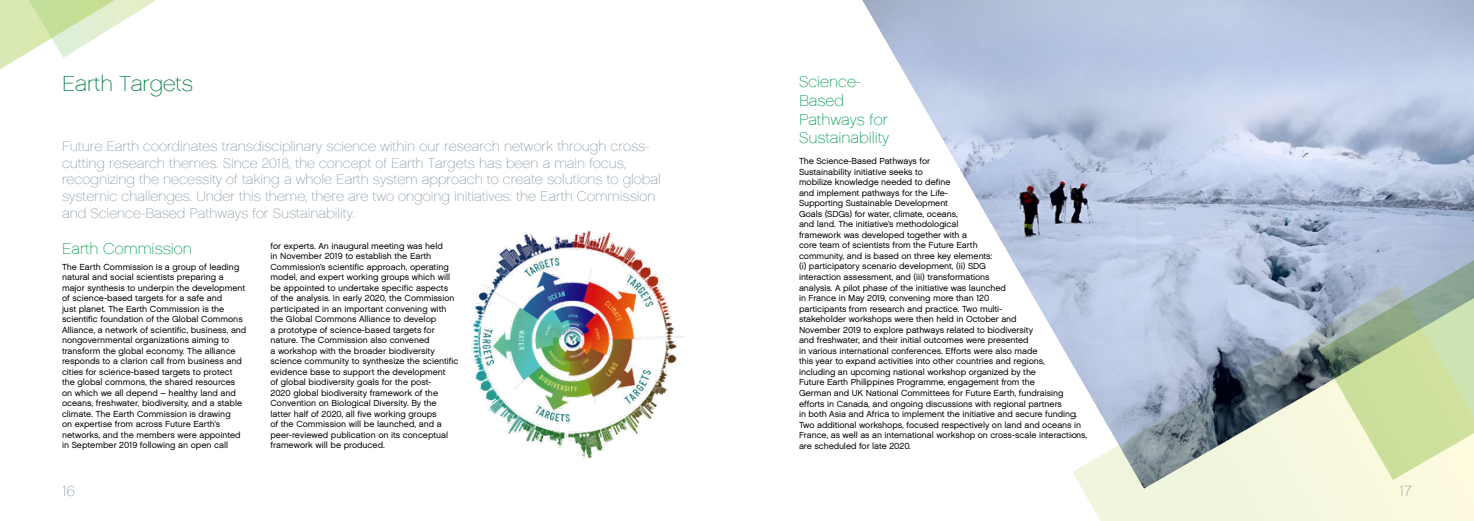
<style>
.page{position:relative;width:1474px;height:521px;background:#fff}
.page>*{position:absolute;margin:0;border:0;box-sizing:border-box;transform-origin:0 0}
.t1{font:21.88px "Chalet Paris Nineteen Sixty";color:#007a3d}
.t2{font:15.75px/18.9px "Chalet Paris Nineteen Sixty";color:#009a4e}
.t3{font:14.88px "Chalet Paris Nineteen Sixty";color:#8a9ba7}
.t4{font:14px/16.8px "Chalet Paris Nineteen Sixty";color:#8a9ba7}
.t5{font:8.75px/10.5px "Chalet London Nineteen Sixty";letter-spacing:-.005em;color:#000}
</style>
<div class="page">
<svg style="left:0;top:0;width:156px;height:70px"></svg>
<img style="left:862px;top:0;width:611px;height:364px">
<svg style="left:1072px;top:284px;width:401px;height:237px;background:#bfc8ca"></svg>
<svg style="left:1317px;top:257px;width:156px;height:223px;background:#bfceaf"></svg>
<img style="left:471px;top:230px;width:214px;height:229px">
<h1 class="t1" style="left:62px;top:71px;width:132px">Earth Targets</h1>
<p class="t4" style="left:62px;top:138px;width:600px">Future Earth coordinates transdisciplinary science within our research network through cross&shy;cutting research themes. Since 2018, the concept of Earth Targets has been a main focus, recognizing the necessity of taking a whole Earth system approach to create solutions to global systemic challenges. Under this theme, there are two ongoing initiatives: the Earth Commission and Science-Based Pathways for Sustainability.</p>
<h2 class="t2" style="left:62px;top:239px;width:131px">Earth Commission</h2>
<p class="t5" style="left:62px;top:261px;width:186px">The Earth Commission is a group of leading natural and social scientists preparing a major synthesis to underpin the development of science-based targets for a safe and<br>just planet. The Earth Commission is the scientific foundation of the Global Commons Alliance, a network of scientific, business, and nongovernmental organizations aiming to transform the global economy. The alliance responds to a clarion call from business and cities for science-based targets to protect the global commons, the shared resources on which we all depend – healthy land and oceans, freshwater, biodiversity, and a stable climate. The Earth Commission is drawing<br>on expertise from across Future Earth’s networks, and the members were appointed in September 2019 following an open call</p>
<h3 class="t3" style="left:62px;top:482px;width:14px">16</h3>
<p class="t5" style="left:270px;top:241px;width:189px">for experts. An inaugural meeting was held<br>in November 2019 to establish the Earth Commission’s scientific approach, operating model, and expert working groups which will be appointed to undertake specific aspects<br>of the analysis. In early 2020, the Commission participated in an important convening with the Global Commons Alliance to develop<br>a prototype of science-based targets for nature. The Commission also convened<br>a workshop with the broader biodiversity science community to synthesize the scientific evidence base to support the development<br>of global biodiversity goals for the post-<br>2020 global biodiversity framework of the Convention on Biological Diversity. By the latter half of 2020, all five working groups<br>of the Commission will be launched, and a peer-reviewed publication on its conceptual framework will be produced.</p>
<h2 class="t2" style="left:799px;top:72px;width:92px">Science-<br>Based<br>Pathways for<br>Sustainability</h2>
<p class="t5" style="left:799px;top:156px;width:290px">The Science-Based Pathways for<br>Sustainability initiative seeks to<br>mobilize knowledge needed to define<br>and implement pathways for the Life-<br>Supporting Sustainable Development<br>Goals (SDGs) for water, climate, oceans,<br>and land. The initiative’s methodological<br>framework was developed together with a<br>core team of scientists from the Future Earth<br>community, and is based on three key elements:<br>(i) participatory scenario development, (ii) SDG<br>interaction assessment, and (iii) transformations<br>analysis. A pilot phase of the initiative was launched<br>in France in May 2019, convening more than 120<br>participants from research and practice. Two multi-<br>stakeholder workshops were then held in October and<br>November 2019 to explore pathways related to biodiversity<br>and freshwater, and their initial outcomes were presented<br>in various international conferences. Efforts were also made<br>this year to expand activities into other countries and regions,<br>including an upcoming national workshop organized by the<br>Future Earth Philippines Programme, engagement from the<br>German and UK National Committees for Future Earth, fundraising efforts in Canada, and ongoing discussions with regional partners<br>in both Asia and Africa to implement the initiative and secure funding.<br>Two additional workshops, focused respectively on land and oceans in France, as well as an international workshop on cross-scale interactions, are scheduled for late 2020.</p>
<h3 class="t3" style="left:1399px;top:482px;width:14px">17</h3>
</div>
